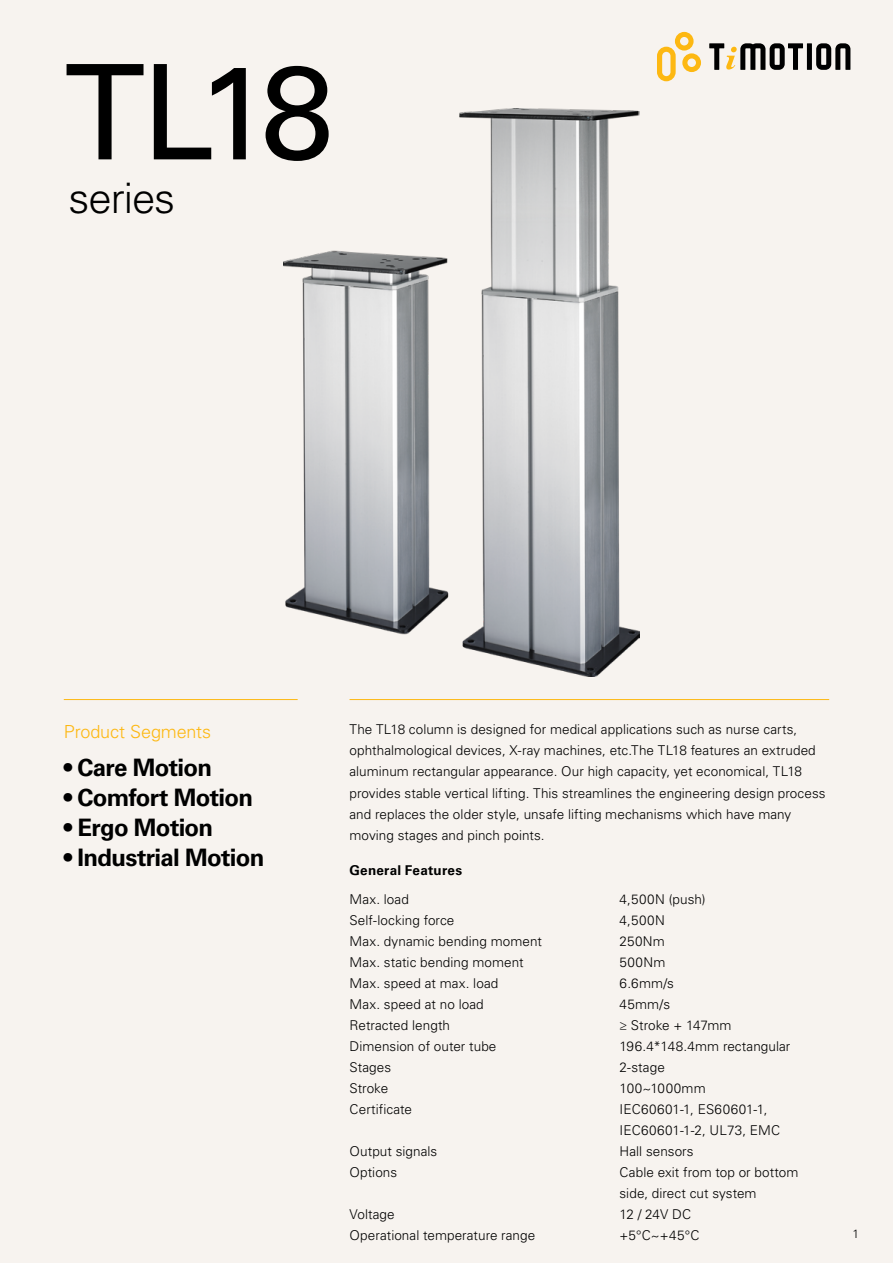
<style>
.page{position:relative;width:893px;height:1263px;background:#f7f3ef}
.page>*{position:absolute;margin:0;border:0;box-sizing:border-box;transform-origin:0 0}
.t1{font:132px "Univers LT Std";color:#000}
.t2{font:300 42px "Univers LT Std";letter-spacing:-.025em;color:#000}
.t3{font:700 24px "Univers LT Std";letter-spacing:-.03em;color:#000}
.t4{font:300 18px "Univers LT Std";letter-spacing:-.005em;color:#fdb812}
.t5{font:300 13.5px/21px "Univers LT Std";letter-spacing:.005em;color:#000}
.t6{font:700 13.5px "Univers LT Std";letter-spacing:.015em;color:#000}
.t7{font:300 13.5px "Univers LT Std";letter-spacing:.025em;color:#000}
.t8{font:300 12px "Univers LT Std";color:#000}
</style>
<div class="page">
<svg style="left:657px;top:32px;width:44px;height:49px"></svg>
<div style="left:807px;top:43px;width:5px;height:27px;background:#000"></div>
<svg style="left:816px;top:43px;width:34px;height:27px"></svg>
<svg style="left:709px;top:43px;width:94px;height:27px"></svg>
<hr style="left:350px;top:699px;width:479px;height:1px;background:#fdb812">
<hr style="left:64px;top:699px;width:234px;height:1px;background:#fdb812">
<img style="left:284px;top:108px;width:355px;height:568px">
<h1 class="t1" style="left:64px;top:34px;width:272px">TL18</h1>
<h2 class="t2" style="left:69px;top:173px;width:108px">series</h2>
<h3 class="t4" style="left:64px;top:720px;width:149px">Product Segments</h3>
<h3 class="t3" style="left:64px;top:754px;width:150px">• Care Motion</h3>
<h3 class="t3" style="left:64px;top:784px;width:191px">• Comfort Motion</h3>
<h3 class="t3" style="left:64px;top:814px;width:151px">• Ergo Motion</h3>
<h3 class="t3" style="left:64px;top:844px;width:202px">• Industrial Motion</h3>
<p class="t5" style="left:350px;top:719px;width:478px">The TL18 column is designed for medical applications such as nurse carts, ophthalmological devices, X-ray machines, etc.The TL18 features an extruded aluminum rectangular appearance. Our high capacity, yet economical, TL18 provides stable vertical lifting. This streamlines the engineering design process and replaces the older style, unsafe lifting mechanisms which have many moving stages and pinch points.</p>
<p class="t6" style="left:350px;top:862px;width:114px">General Features</p>
<p class="t5" style="left:350px;top:889px;width:61px">Max. load</p>
<p class="t5" style="left:620px;top:889px;width:88px">4,500N (push)</p>
<p class="t5" style="left:350px;top:910px;width:106px">Self-locking force</p>
<p class="t5" style="left:620px;top:910px;width:47px">4,500N</p>
<p class="t5" style="left:350px;top:931px;width:194px">Max. dynamic bending moment</p>
<p class="t5" style="left:620px;top:931px;width:47px">250Nm</p>
<p class="t5" style="left:350px;top:952px;width:176px">Max. static bending moment</p>
<p class="t5" style="left:620px;top:952px;width:47px">500Nm</p>
<p class="t5" style="left:350px;top:973px;width:150px">Max. speed at max. load</p>
<p class="t5" style="left:620px;top:973px;width:56px">6.6mm/s</p>
<p class="t5" style="left:350px;top:994px;width:136px">Max. speed at no load</p>
<p class="t5" style="left:620px;top:994px;width:52px">45mm/s</p>
<p class="t5" style="left:350px;top:1015px;width:102px">Retracted length</p>
<p class="t5" style="left:620px;top:1015px;width:114px">≥ Stroke + 147mm</p>
<p class="t5" style="left:350px;top:1036px;width:148px">Dimension of outer tube</p>
<p class="t5" style="left:620px;top:1036px;width:172px">196.4*148.4mm rectangular</p>
<p class="t5" style="left:350px;top:1057px;width:43px">Stages</p>
<p class="t5" style="left:620px;top:1057px;width:47px">2-stage</p>
<p class="t5" style="left:350px;top:1078px;width:40px">Stroke</p>
<p class="t7" style="left:620px;top:1080px;width:88px">100~1000mm</p>
<p class="t5" style="left:350px;top:1099px;width:64px">Certificate</p>
<p class="t5" style="left:620px;top:1099px;width:162px">IEC60601-1, ES60601-1,<br>IEC60601-1-2, UL73, EMC</p>
<p class="t5" style="left:350px;top:1141px;width:89px">Output signals</p>
<p class="t5" style="left:620px;top:1141px;width:76px">Hall sensors</p>
<p class="t5" style="left:350px;top:1162px;width:49px">Options</p>
<p class="t5" style="left:620px;top:1162px;width:180px">Cable exit from top or bottom side, direct cut system</p>
<p class="t5" style="left:350px;top:1204px;width:47px">Voltage</p>
<p class="t5" style="left:620px;top:1204px;width:73px">12 / 24V DC</p>
<p class="t5" style="left:350px;top:1225px;width:187px">Operational temperature range</p>
<p class="t5" style="left:620px;top:1225px;width:81px">+5°C~+45°C</p>
<p class="t8" style="left:852px;top:1226px;width:8px">1</p>
</div>
